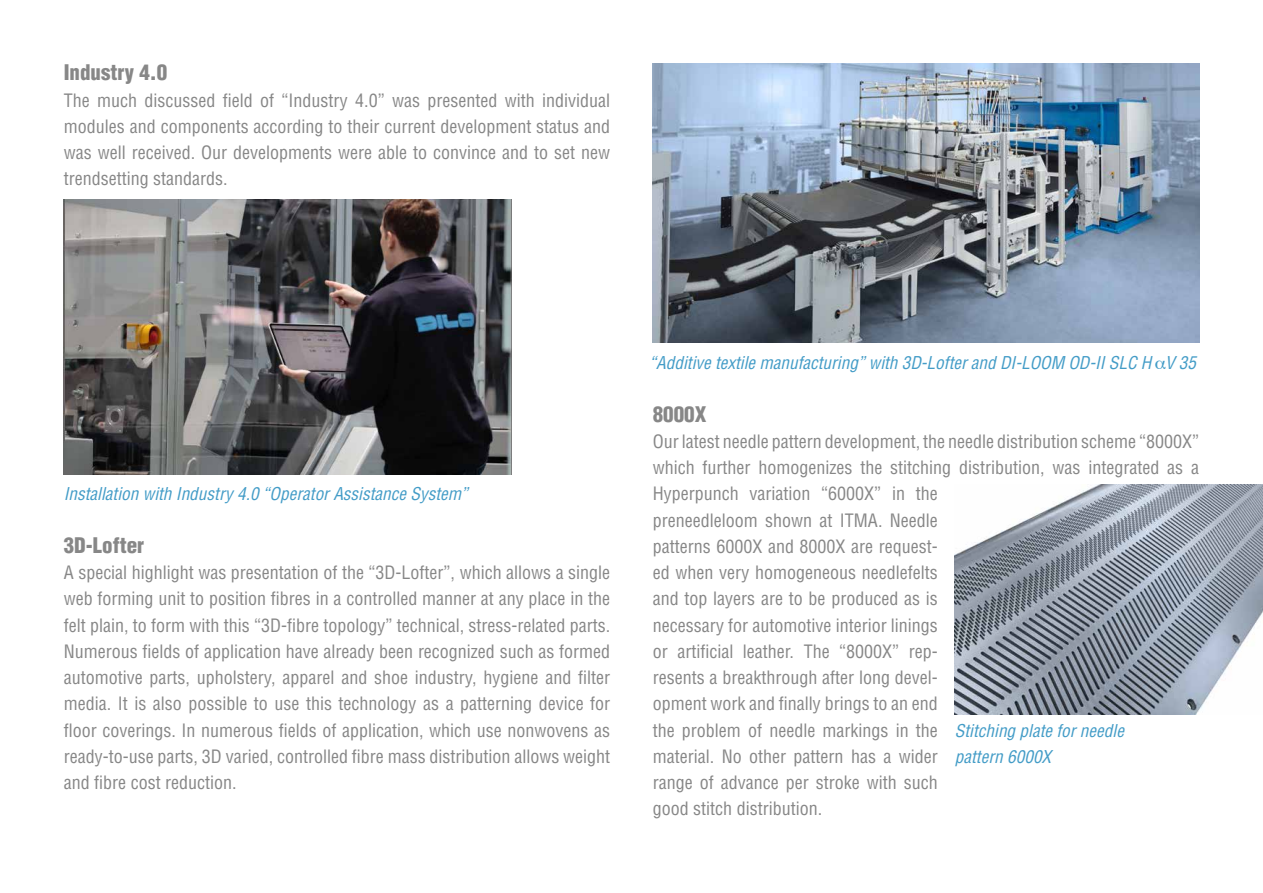
<style>
.page{position:relative;width:1263px;height:893px;background:#fff}
.page>*{position:absolute;margin:0;border:0;box-sizing:border-box;transform-origin:0 0}
.t1{font:900 condensed 21px "Helvetica";color:#878787}
.t2{font:condensed 18px/26.2px "Helvetica";color:#878787;text-align:justify}
.t3{font:italic condensed 17.25px/26.2px "Helvetica";color:#439cc7}
</style>
<div class="page">
<img style="left:64px;top:200px;width:447px;height:274px">
<img style="left:653px;top:64px;width:546px;height:279px">
<img style="left:955px;top:485px;width:308px;height:229px">
<p class="t1" style="left:64px;top:59px;width:105px">Industry 4.0</p>
<p class="t2" style="left:64px;top:87px;width:548px">The much discussed field of “Industry 4.0” was presented with individual modules and components according to their current development status and was well received. Our developments were able to convince and to set new trendsetting standards.</p>
<p class="t3" style="left:64px;top:481px;width:406px">Installation with Industry 4.0 “Operator Assistance System”</p>
<p class="t1" style="left:64px;top:532px;width:82px">3D-Lofter</p>
<p class="t2" style="left:64px;top:559px;width:548px">A special highlight was presentation of the “3D-Lofter”, which allows a single web forming unit to position fibres in a controlled manner at any place in the felt plain, to form with this “3D-fibre topology” technical, stress-related parts.<br>Numerous fields of application have already been recognized such as formed automotive parts, upholstery, apparel and shoe industry, hygiene and filter media. It is also possible to use this technology as a patterning device for floor coverings. In numerous fields of application, which use nonwovens as ready-to-use parts, 3D varied, controlled fibre mass distribution allows weight and fibre cost reduction.</p>
<p class="t3" style="left:649px;top:349px;width:548px">“Additive textile manufacturing” with 3D-Lofter and DI-LOOM OD-II SLC H V 35</p>
<p class="t1" style="left:653px;top:401px;width:55px">8000X</p>
<p class="t2" style="left:653px;top:428px;width:548px;text-align:left">Our latest needle pattern development, the needle distribution scheme “8000X” which further homogenizes the stitching distribution, was integrated as a Hyperpunch variation “6000X” in the<br>preneedleloom shown at ITMA. Needle<br>patterns 6000X and 8000X are request-<br>ed when very homogeneous needlefelts<br>and top layers are to be produced as is<br>necessary for automotive interior linings<br>or artificial leather. The “8000X” rep-<br>resents a breakthrough after long devel-<br>opment work and finally brings to an end<br>the problem of needle markings in the<br>material. No other pattern has a wider<br>range of advance per stroke with such<br>good stitch distribution.</p>
<p class="t3" style="left:955px;top:717px;width:171px">Stitching plate for needle pattern 6000X</p>
</div>
